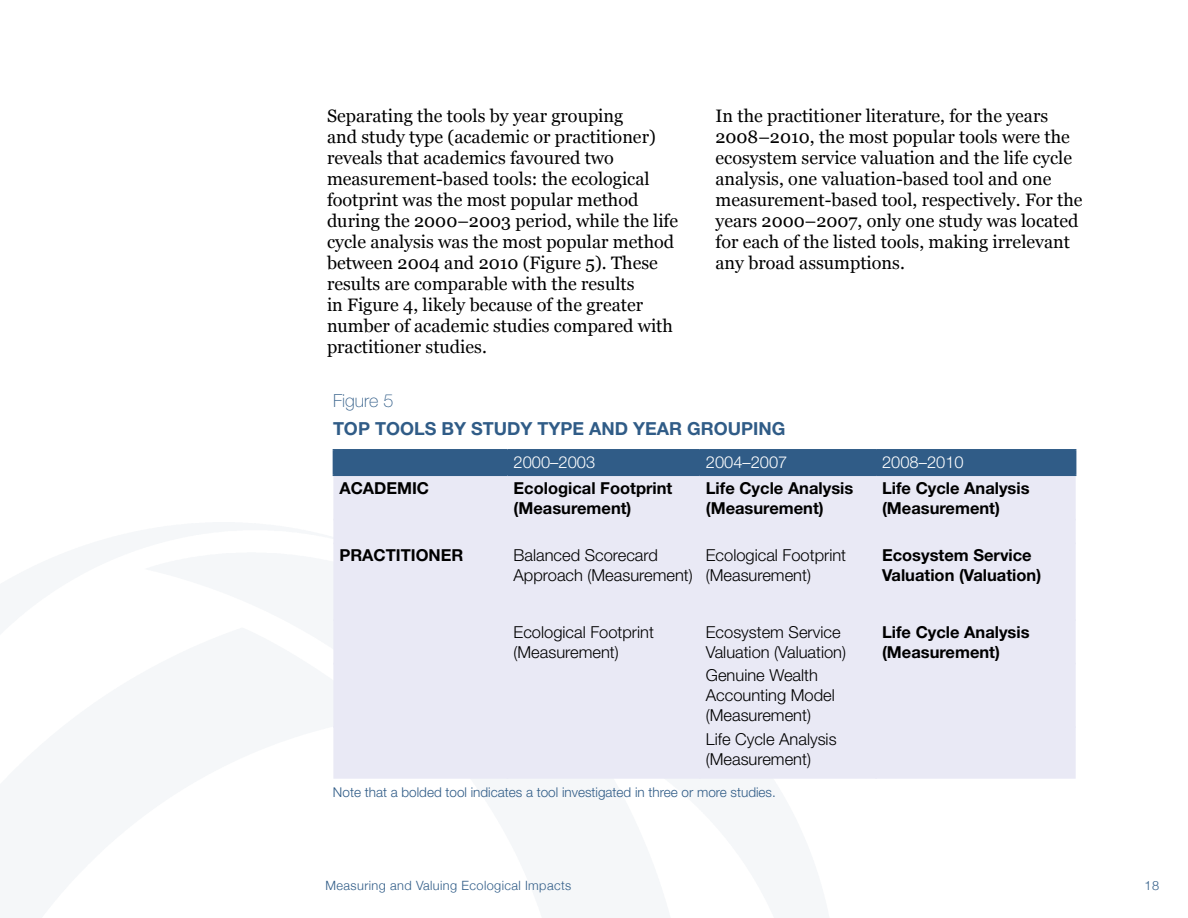
<style>
.page{position:relative;width:1188px;height:918px;background:#fff}
.page>*{position:absolute;margin:0;border:0;box-sizing:border-box;transform-origin:0 0}
.t1{font:18px/21px "Georgia";color:#000}
.t2{font:700 18px "Helvetica Neue LT Std";color:#305c87}
.t3{font:100 18px "Helvetica Neue LT Std";color:#305c87}
.t4{font:300 16.5px/19.8px "Helvetica Neue LT Std";color:#000}
.t5{font:700 16.5px/19.8px "Helvetica Neue LT Std";color:#000}
.t6{font:300 16.5px "Helvetica Neue LT Std";color:#fff}
.t7{font:300 13.5px "Helvetica Neue LT Std";color:#305c87}
.t8{font:300 12.75px "Helvetica Neue";letter-spacing:.03em;color:#305c87}
</style>
<div class="page">
<div style="left:333px;top:476px;width:743px;height:303px;background:#e9e9f5"></div>
<hr style="left:333px;top:519px;width:175px;height:1px;background:#e9e9f5">
<hr style="left:333px;top:543px;width:175px;height:1px;background:#e9e9f5">
<hr style="left:333px;top:726px;width:175px;height:2px;background:#e9e9f5">
<hr style="left:333px;top:619px;width:175px;height:2px;background:#e9e9f5">
<hr style="left:333px;top:663px;width:175px;height:1px;background:#e9e9f5">
<hr style="left:507px;top:476px;width:1px;height:43px;background:#e9e9f5">
<svg style="left:507px;top:520px;width:1px;height:23px"></svg>
<hr style="left:699px;top:476px;width:2px;height:43px;background:#e9e9f5">
<hr style="left:699px;top:520px;width:2px;height:23px;background:#e9e9f5">
<hr style="left:875px;top:476px;width:2px;height:43px;background:#e9e9f5">
<hr style="left:875px;top:520px;width:2px;height:23px;background:#e9e9f5">
<hr style="left:508px;top:519px;width:192px;height:1px;background:#e9e9f5">
<hr style="left:508px;top:543px;width:192px;height:1px;background:#e9e9f5">
<hr style="left:507px;top:544px;width:1px;height:75px;background:#e9e9f5">
<hr style="left:700px;top:519px;width:176px;height:1px;background:#e9e9f5">
<hr style="left:700px;top:543px;width:176px;height:1px;background:#e9e9f5">
<hr style="left:699px;top:544px;width:2px;height:75px;background:#e9e9f5">
<hr style="left:876px;top:519px;width:200px;height:1px;background:#e9e9f5">
<hr style="left:876px;top:543px;width:200px;height:1px;background:#e9e9f5">
<hr style="left:875px;top:544px;width:2px;height:75px;background:#e9e9f5">
<hr style="left:508px;top:619px;width:192px;height:2px;background:#e9e9f5">
<hr style="left:507px;top:621px;width:1px;height:42px;background:#e9e9f5">
<hr style="left:700px;top:619px;width:176px;height:2px;background:#e9e9f5">
<hr style="left:699px;top:621px;width:2px;height:42px;background:#e9e9f5">
<hr style="left:876px;top:619px;width:200px;height:2px;background:#e9e9f5">
<hr style="left:875px;top:621px;width:2px;height:42px;background:#e9e9f5">
<hr style="left:508px;top:663px;width:192px;height:1px;background:#e9e9f5">
<hr style="left:507px;top:664px;width:1px;height:62px;background:#e9e9f5">
<hr style="left:700px;top:663px;width:176px;height:1px;background:#e9e9f5">
<hr style="left:699px;top:664px;width:2px;height:62px;background:#e9e9f5">
<hr style="left:876px;top:663px;width:200px;height:1px;background:#e9e9f5">
<hr style="left:875px;top:664px;width:2px;height:62px;background:#e9e9f5">
<hr style="left:508px;top:726px;width:192px;height:2px;background:#e9e9f5">
<hr style="left:507px;top:728px;width:1px;height:51px;background:#e9e9f5">
<hr style="left:700px;top:726px;width:176px;height:2px;background:#e9e9f5">
<hr style="left:699px;top:728px;width:2px;height:51px;background:#e9e9f5">
<hr style="left:876px;top:726px;width:200px;height:2px;background:#e9e9f5">
<hr style="left:875px;top:728px;width:2px;height:51px;background:#e9e9f5">
<hr style="left:333px;top:449px;width:175px;height:2px;background:#305c87">
<hr style="left:508px;top:449px;width:192px;height:2px;background:#305c87">
<hr style="left:700px;top:449px;width:176px;height:2px;background:#305c87">
<hr style="left:876px;top:449px;width:200px;height:2px;background:#305c87">
<div style="left:333px;top:450px;width:743px;height:25px;background:#305c87"></div>
<hr style="left:333px;top:475px;width:175px;height:1px;background:#305c87">
<hr style="left:508px;top:475px;width:192px;height:1px;background:#305c87">
<hr style="left:700px;top:475px;width:176px;height:1px;background:#305c87">
<hr style="left:876px;top:475px;width:200px;height:1px;background:#305c87">
<p class="t1" style="left:327px;top:105px;width:353px">Separating the tools by year grouping<br>and study type (academic or practitioner) reveals that academics favoured two measurement-based tools: the ecological footprint was the most popular method during the 2000–2003 period, while the life cycle analysis was the most popular method between 2004 and 2010 (Figure 5). These results are comparable with the results<br>in Figure 4, likely because of the greater number of academic studies compared with practitioner studies.</p>
<p class="t1" style="left:715px;top:105px;width:369px">In the practitioner literature, for the years 2008–2010, the most popular tools were the ecosystem service valuation and the life cycle analysis, one valuation-based tool and one measurement-based tool, respectively. For the years 2000–2007, only one study was located for each of the listed tools, making irrelevant any broad assumptions.</p>
<p class="t3" style="left:333px;top:390px;width:62px">Figure 5</p>
<p class="t2" style="left:333px;top:417px;width:454px">TOP TOOLS BY STUDY TYPE AND YEAR GROUPING</p>
<p class="t6" style="left:514px;top:452px;width:83px">2000–2003</p>
<p class="t6" style="left:706px;top:452px;width:83px">2004–2007</p>
<p class="t6" style="left:882px;top:452px;width:83px">2008–2010</p>
<p class="t5" style="left:339px;top:478px;width:91px">ACADEMIC</p>
<p class="t5" style="left:514px;top:478px;width:160px">Ecological Footprint (Measurement)</p>
<p class="t5" style="left:706px;top:478px;width:149px">Life Cycle Analysis (Measurement)</p>
<p class="t5" style="left:882px;top:478px;width:149px">Life Cycle Analysis (Measurement)</p>
<p class="t5" style="left:339px;top:545px;width:126px">PRACTITIONER</p>
<p class="t4" style="left:514px;top:545px;width:181px">Balanced Scorecard<br>Approach (Measurement)</p>
<p class="t4" style="left:706px;top:545px;width:142px">Ecological Footprint (Measurement)</p>
<p class="t5" style="left:882px;top:545px;width:161px">Ecosystem Service<br>Valuation (Valuation)</p>
<p class="t4" style="left:514px;top:622px;width:142px">Ecological Footprint (Measurement)</p>
<p class="t4" style="left:706px;top:622px;width:142px">Ecosystem Service<br>Valuation (Valuation)</p>
<p class="t5" style="left:882px;top:622px;width:149px">Life Cycle Analysis (Measurement)</p>
<p class="t4" style="left:706px;top:665px;width:130px">Genuine Wealth<br>Accounting Model (Measurement)</p>
<p class="t4" style="left:706px;top:729px;width:132px">Life Cycle Analysis (Measurement)</p>
<p class="t7" style="left:333px;top:784px;width:444px">Note that a bolded tool indicates a tool investigated in three or more studies.</p>
<p class="t8" style="left:326px;top:878px;width:247px">Measuring and Valuing Ecological Impacts</p>
<p class="t8" style="left:1145px;top:878px;width:16px">18</p>
</div>
